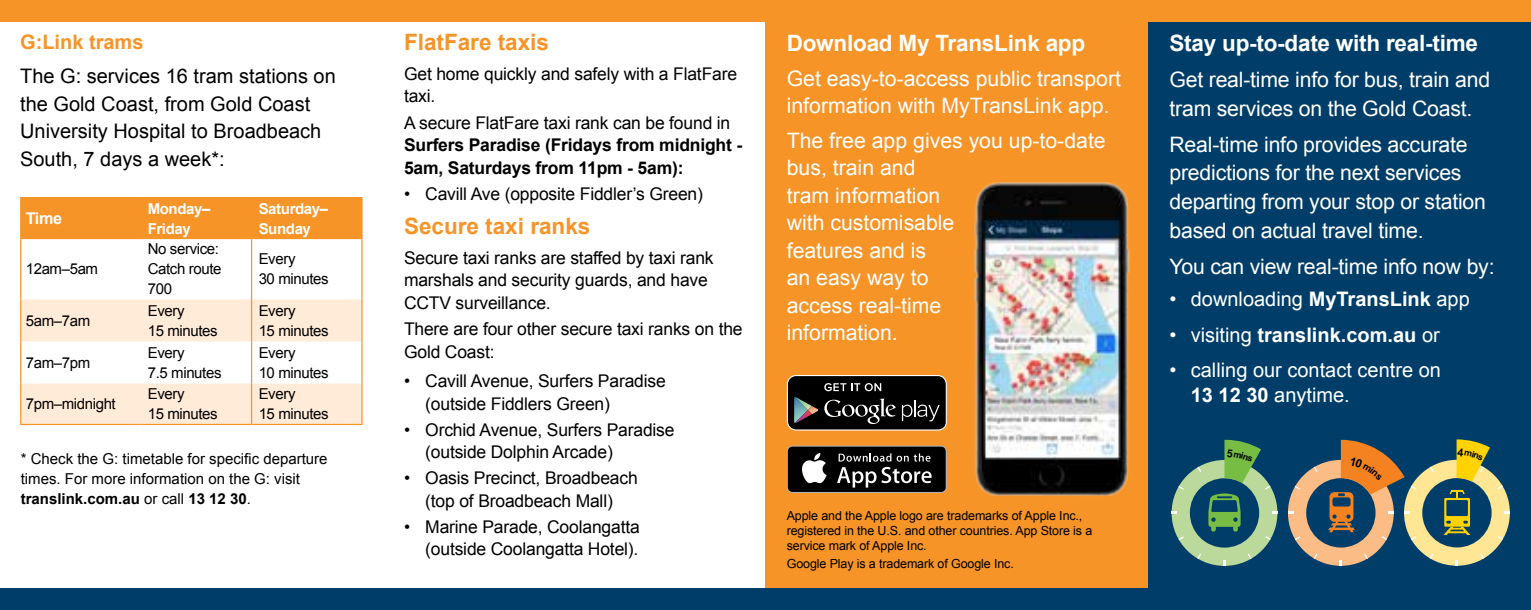
<style>
.page{position:relative;width:1531px;height:610px;background:#fff}
.page>*{position:absolute;margin:0;border:0;box-sizing:border-box;transform-origin:0 0}
.t1{font:700 22.5px "Arial";letter-spacing:-.01em;color:#fff}
.t2{font:700 22.5px "Arial";color:#f79428}
.t3{font:21.25px/27.5px "Arial";letter-spacing:-.01em;color:#fff}
.t4{font:20px/27.5px "Arial";color:#000}
.t5{font:20px/25px "Arial";color:#fff}
.t6{font:700 20px "Arial";color:#fff}
.t7{font:700 20px "Arial";color:#f79428}
.t8{font:17.5px/22.5px "Arial";letter-spacing:-.01em;color:#000}
.t9{font:700 17.5px/22.5px "Arial";letter-spacing:-.01em;color:#000}
.t10{font:700 16.25px "Arial";color:#fff}
.t11{font:15px/20px "Arial";letter-spacing:-.025em;color:#000}
.t12{font:15px/20px "Arial";color:#000}
.t13{font:700 15px/20px "Arial";letter-spacing:-.025em;color:#fff}
.t14{font:12.5px/15px "Arial";letter-spacing:-.01em;color:#000}
.s1{font-weight:700}
.s2{font-weight:400}
</style>
<div class="page">
<div style="left:1148px;top:21px;width:383px;height:588px;background:#003e69"></div>
<div style="left:765px;top:0;width:383px;height:593px;background:#f79428"></div>
<div style="left:0;top:588px;width:1531px;height:21px;background:#003e69"></div>
<div style="left:0;top:0;width:1531px;height:21px;background:#f79428"></div>
<img style="left:974px;top:182px;width:156px;height:314px">
<div style="left:21px;top:198px;width:340px;height:40px;background:#f79428"></div>
<svg style="left:21px;top:299px;width:340px;height:124px;fill:#ffebd7"></svg>
<hr style="left:251px;top:239px;width:1px;height:60px;background:#f79428">
<hr style="left:361px;top:239px;width:2px;height:60px;background:#f79428">
<hr style="left:251px;top:299px;width:1px;height:42px;background:#f79428">
<hr style="left:361px;top:299px;width:2px;height:42px;background:#f79428">
<hr style="left:251px;top:341px;width:1px;height:42px;background:#f79428">
<hr style="left:361px;top:341px;width:2px;height:42px;background:#f79428">
<hr style="left:251px;top:383px;width:1px;height:40px;background:#f79428">
<hr style="left:361px;top:383px;width:2px;height:40px;background:#f79428">
<hr style="left:20px;top:239px;width:1px;height:60px;background:#f79428">
<hr style="left:20px;top:299px;width:1px;height:42px;background:#f79428">
<hr style="left:20px;top:341px;width:1px;height:42px;background:#f79428">
<hr style="left:20px;top:197px;width:121px;height:1px;background:#f79428">
<hr style="left:20px;top:198px;width:1px;height:40px;background:#f79428">
<hr style="left:141px;top:197px;width:111px;height:1px;background:#f79428">
<hr style="left:252px;top:197px;width:111px;height:1px;background:#f79428">
<hr style="left:251px;top:198px;width:1px;height:40px;background:#f79428">
<hr style="left:361px;top:198px;width:2px;height:40px;background:#f79428">
<hr style="left:20px;top:238px;width:121px;height:1px;background:#f79428">
<hr style="left:141px;top:238px;width:111px;height:1px;background:#f79428">
<hr style="left:252px;top:238px;width:111px;height:1px;background:#f79428">
<hr style="left:20px;top:383px;width:1px;height:40px;background:#f79428">
<hr style="left:20px;top:423px;width:121px;height:2px;background:#f79428">
<hr style="left:141px;top:423px;width:111px;height:2px;background:#f79428">
<hr style="left:252px;top:423px;width:111px;height:2px;background:#f79428">
<div style="left:787px;top:375px;width:159px;height:55px;background:#000;border-radius:9px"></div>
<div style="left:787px;top:375px;width:160px;height:55px;border:1px solid #fff;border-radius:9px"></div>
<svg style="left:824px;top:398px;width:72px;height:26px"></svg>
<svg style="left:902px;top:400px;width:38px;height:21px"></svg>
<svg style="left:794px;top:397px;width:24px;height:26px"></svg>
<svg style="left:824px;top:383px;width:57px;height:8px"></svg>
<svg style="left:787px;top:445px;width:160px;height:48px"></svg>
<div style="left:788px;top:446px;width:158px;height:46px;background:#000;border-radius:5px"></div>
<svg style="left:802px;top:453px;width:24px;height:30px"></svg>
<svg style="left:837px;top:467px;width:94px;height:20px"></svg>
<svg style="left:838px;top:453px;width:92px;height:8px"></svg>
<svg style="left:1171px;top:439px;width:106px;height:126px"></svg>
<svg style="left:1288px;top:439px;width:222px;height:126px"></svg>
<p class="t7" style="left:20px;top:28px;width:125px">G:Link trams</p>
<p class="t4" style="left:20px;top:62px;width:317px">The G: services 16 tram stations on the Gold Coast, from Gold Coast<br>University Hospital to Broadbeach<br>South, 7 days a week*:</p>
<p class="t10" style="left:26px;top:207px;width:38px">Time</p>
<p class="t13" style="left:148px;top:199px;width:64px">Monday–<br>Friday</p>
<p class="t13" style="left:259px;top:199px;width:71px">Saturday–<br>Sunday</p>
<p class="t11" style="left:26px;top:259px;width:74px">12am–5am</p>
<p class="t11" style="left:148px;top:239px;width:75px">No service:<br>Catch route<br>700</p>
<p class="t11" style="left:259px;top:249px;width:71px">Every<br>30 minutes</p>
<p class="t11" style="left:26px;top:310px;width:66px">5am–7am</p>
<p class="t11" style="left:148px;top:300px;width:71px">Every<br>15 minutes</p>
<p class="t11" style="left:259px;top:300px;width:71px">Every<br>15 minutes</p>
<p class="t11" style="left:26px;top:353px;width:66px">7am–7pm</p>
<p class="t11" style="left:148px;top:343px;width:75px">Every<br>7.5 minutes</p>
<p class="t11" style="left:259px;top:343px;width:71px">Every<br>10 minutes</p>
<p class="t11" style="left:26px;top:394px;width:92px">7pm–midnight</p>
<p class="t11" style="left:148px;top:384px;width:71px">Every<br>15 minutes</p>
<p class="t11" style="left:259px;top:384px;width:71px">Every<br>15 minutes</p>
<p class="t12" style="left:21px;top:448px;width:308px">* Check the G: timetable for specific departure times. For more information on the G: visit <span class="s1">translink.com.au</span> or call <span class="s1">13 12 30</span>.</p>
<p class="t2" style="left:404px;top:27px;width:147px">FlatFare taxis</p>
<p class="t8" style="left:404px;top:63px;width:335px">Get home quickly and safely with a FlatFare taxi.</p>
<p class="t8" style="left:404px;top:111px;width:328px">A secure FlatFare taxi rank can be found in</p>
<p class="t9" style="left:404px;top:134px;width:340px">Surfers Paradise (Fridays from midnight -<br>5am, Saturdays from 11pm - 5am):</p>
<p class="t8" style="left:404px;top:182px;width:300px">• Cavill Ave (opposite Fiddler’s Green)</p>
<p class="t2" style="left:404px;top:211px;width:188px">Secure taxi ranks</p>
<p class="t8" style="left:404px;top:246px;width:311px">Secure taxi ranks are staffed by taxi rank marshals and security guards, and have<br>CCTV surveillance.</p>
<p class="t8" style="left:404px;top:317px;width:340px">There are four other secure taxi ranks on the<br>Gold Coast:</p>
<p class="t8" style="left:425px;top:370px;width:242px;text-indent:-21px">• Cavill Avenue, Surfers Paradise (outside Fiddlers Green)</p>
<p class="t8" style="left:425px;top:418px;width:251px;text-indent:-21px">• Orchid Avenue, Surfers Paradise (outside Dolphin Arcade)</p>
<p class="t8" style="left:404px;top:467px;width:235px;text-align:center">• Oasis Precinct, Broadbeach (top of Broadbeach Mall)</p>
<p class="t8" style="left:404px;top:515px;width:237px;text-align:right">• Marine Parade, Coolangatta (outside Coolangatta Hotel).</p>
<p class="t1" style="left:787px;top:28px;width:300px">Download My TransLink app</p>
<p class="t3" style="left:787px;top:65px;width:336px">Get easy-to-access public transport information with MyTransLink app.</p>
<p class="t3" style="left:787px;top:127px;width:320px">The free app gives you up-to-date bus, train and<br>tram information<br>with customisable<br>features and is<br>an easy way to<br>access real-time<br>information.</p>
<p class="t14" style="left:787px;top:507px;width:307px">Apple and the Apple logo are trademarks of Apple Inc., registered in the U.S. and other countries. App Store is a service mark of Apple Inc.</p>
<p class="t14" style="left:787px;top:556px;width:229px">Google Play is a trademark of Google Inc.</p>
<p class="t1" style="left:1169px;top:28px;width:310px">Stay up-to-date with real-time</p>
<p class="t3" style="left:1169px;top:65px;width:322px;line-height:28.8px">Get real-time info for bus, train and tram services on the Gold Coast.</p>
<p class="t3" style="left:1169px;top:130px;width:318px;line-height:28.8px">Real-time info provides accurate predictions for the next services departing from your stop or station based on actual travel time.</p>
<p class="t3" style="left:1169px;top:252px;width:327px">You can view real-time info now by:</p>
<p class="t5" style="left:1169px;top:286px;width:302px">• downloading <span class="s1">MyTransLink</span> app</p>
<p class="t6" style="left:1169px;top:321px;width:272px"><span class="s2">• visiting</span> translink.com.au <span class="s2">or</span></p>
<p class="t5" style="left:1191px;top:358px;width:252px;text-indent:-21px">• calling our contact centre on<br><span class="s1">13 12 30</span> anytime.</p>
</div>
